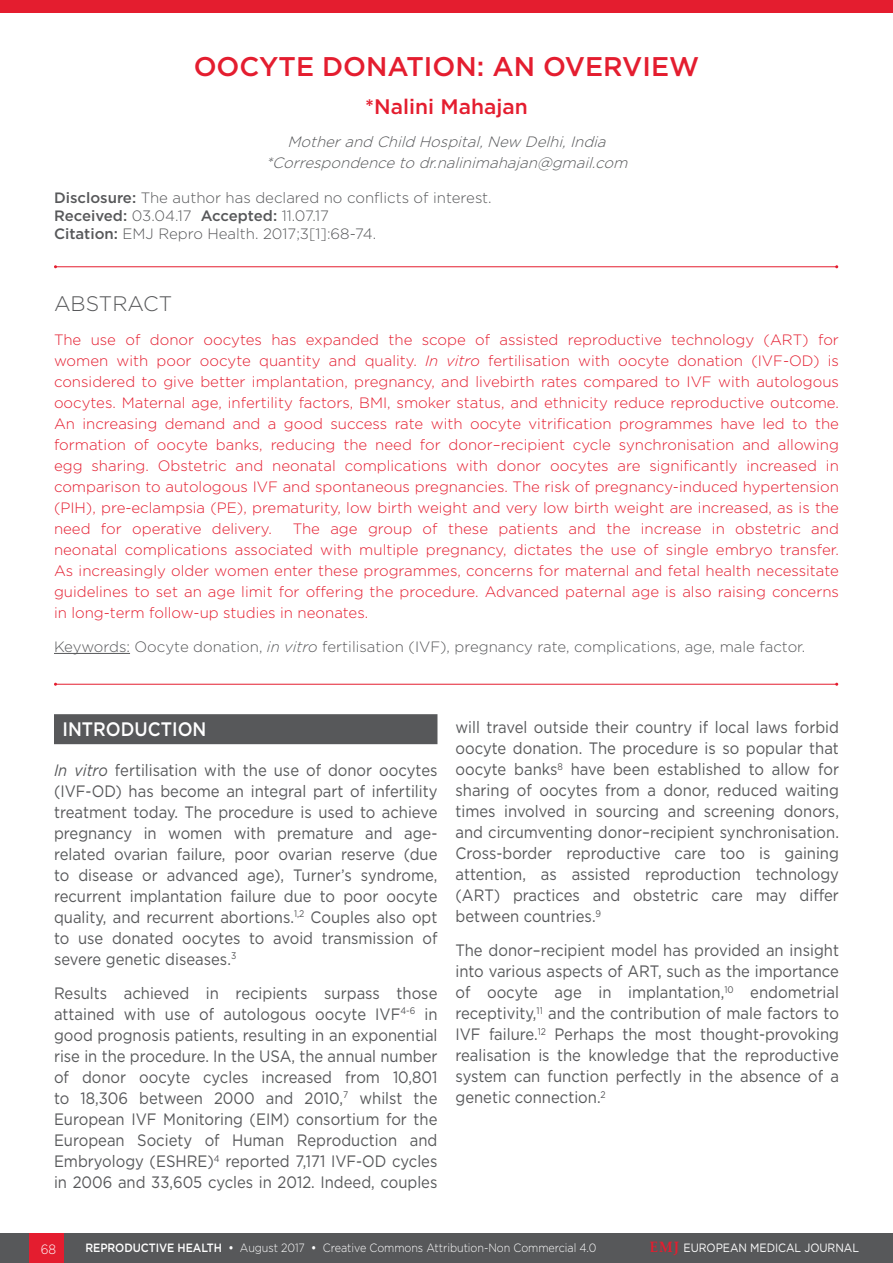
<style>
.page{position:relative;width:893px;height:1263px;background:#fff}
.page>*{position:absolute;margin:0;border:0;box-sizing:border-box;transform-origin:0 0}
._1__Title{font:500 27px "Gotham";color:#e41d2f}
._1__Title-2{font:500 21px "Gotham";color:#e41d2f}
._5__Abstract_Title{font:300 21px "Gotham";color:#57585a}
._8__Heading_1{font:500 19.5px "Gotham";color:#fff;scale:.9 1}
._11__Main_text{font:16.5px/21px "Gotham";color:#57585a;text-align:justify;scale:.9 1}
._6__Abstract_text{font:300 15px/21px "Gotham";color:#e41d2f;text-align:justify}
._5__Disclosure{font:300 15px "Gotham";color:#57585a}
._7__Keywords{font:300 15px "Gotham";color:#57585a}
._3__Bi-lines{font:italic 300 15px "Gotham";color:#57585a}
._5__Disclosure-2{font:500 15px "Gotham";letter-spacing:-.005em;color:#57585a}
.t1{font:300 13.5px "Gotham";color:#fff;scale:.9 1}
.t2{font:300 12px "Gotham";letter-spacing:-.005em;color:#fff;scale:.9 1}
.t3{font:12px "Gotham";letter-spacing:-.005em;color:#fff;scale:.9 1}
.s1{font-weight:500}
.s2{font-weight:300}
.s3{font-style:italic}
.s4{font-family:"Palatino Linotype";font-weight:700;font-size:15px;color:#e41d2f}
</style>
<div class="page">
<div style="left:0;top:1233px;width:893px;height:30px;background:#57585a"></div>
<div style="left:30px;top:1233px;width:34px;height:30px;background:#e41d2f"></div>
<hr style="left:54px;top:653px;width:76px;height:1px;background:#57585a">
<div style="left:54px;top:714px;width:383px;height:30px;background:#57585a"></div>
<div style="left:0;top:0;width:893px;height:12px;background:#e41d2f"></div>
<hr style="left:55px;top:684px;width:782px;height:1px;background:#e41d2f">
<hr style="left:55px;top:266px;width:782px;height:1px;background:#e41d2f">
<p class="_1__Title" style="left:194px;top:48px;width:507px">OOCYTE DONATION: AN OVERVIEW</p>
<p class="_1__Title-2" style="left:365px;top:92px;width:164px">*Nalini Mahajan</p>
<p class="_3__Bi-lines" style="left:287px;top:133px;width:325px">Motherand Child Hospital,New Delhi,India</p>
<p class="_3__Bi-lines" style="left:266px;top:154px;width:368px">*Correspondenceto dr.nalinimahajan@gmail.com</p>
<p class="_5__Disclosure" style="left:54px;top:189px;width:439px"><span class="s1">Disclosure:</span> The author has declared no conflicts of interest.</p>
<p class="_5__Disclosure-2" style="left:54px;top:206px;width:276px">Received: <span class="s2">03.04.17</span> Accepted: <span class="s2">11.07.17</span></p>
<p class="_5__Disclosure" style="left:54px;top:225px;width:324px"><span class="s1">Citation:</span> EMJ Repro Health. 2017;3[1]:68-74.</p>
<p class="_5__Abstract_Title" style="left:54px;top:291px;width:120px">ABSTRACT</p>
<p class="_6__Abstract_text" style="left:54px;top:329px;width:786px">The use of donor oocytes has expanded the scope of assisted reproductive technology (ART) for women with poor oocyte quantity and quality. <span class="s3">In vitro</span> fertilisation with oocyte donation (IVF-OD) is considered to give better implantation, pregnancy, and livebirth rates compared to IVF with autologous oocytes. Maternal age, infertility factors, BMI, smoker status, and ethnicity reduce reproductive outcome.<br>An increasing demand and a good success rate with oocyte vitrification programmes have led to the formation of oocyte banks, reducing the need for donor–recipient cycle synchronisation and allowing egg sharing. Obstetric and neonatal complications with donor oocytes are significantly increased in comparison to autologous IVF and spontaneous pregnancies. The risk of pregnancy-induced hypertension (PIH), pre-eclampsia (PE), prematurity, low birth weight and very low birth weight are increased, as is the need for operative delivery.</p>
<p class="_6__Abstract_text" style="left:54px;top:518px;width:786px;text-indent:239px">The age group of these patients and the increase in obstetric and neonatal complications associated with multiple pregnancy, dictates the use of single embryo transfer.<br>As increasingly older women enter these programmes, concerns for maternal and fetal health necessitate guidelines to set an age limit for offering the procedure. Advanced paternal age is also raising concerns in long-term follow-up studies in neonates.</p>
<p class="_7__Keywords" style="left:54px;top:637px;width:753px">Keywords: Oocyte donation, <span class="s3">in vitro</span> fertilisation (IVF), pregnancy rate, complications, age, male factor.</p>
<p class="_8__Heading_1" style="left:63px;top:716px;width:161px">INTRODUCTION</p>
<p class="_11__Main_text" style="left:54px;top:759px;width:428px"><span class="s3">In vitro</span> fertilisation with the use of donor oocytes (IVF-OD) has become an integral part of infertility treatment today. The procedure is used to achieve pregnancy in women with premature and age&shy;related ovarian failure, poor ovarian reserve (due to disease or advanced age), Turner’s syndrome, recurrent implantation failure due to poor oocyte quality, and recurrent abortions.<sup>1,2</sup> Couples also opt to use donated oocytes to avoid transmission of severe genetic diseases.<sup>3</sup></p>
<p class="_11__Main_text" style="left:54px;top:982px;width:428px">Results achieved in recipients surpass those attained with use of autologous oocyte IVF<sup>4-6</sup> in good prognosis patients, resulting in an exponential rise in the procedure. In the USA, the annual number of donor oocyte cycles increased from 10,801 to 18,306 between 2000 and 2010,<sup>7</sup> whilst the European IVF Monitoring (EIM) consortium for the European Society of Human Reproduction and Embryology (ESHRE)<sup>4</sup> reported 7,171 IVF-OD cycles in 2006 and 33,605 cycles in 2012. Indeed, couples</p>
<p class="_11__Main_text" style="left:455px;top:717px;width:428px">will travel outside their country if local laws forbid oocyte donation. The procedure is so popular that oocyte banks<sup>8</sup> have been established to allow for sharing of oocytes from a donor, reduced waiting times involved in sourcing and screening donors, and circumventing donor–recipient synchronisation.<br>Cross-border reproductive care too is gaining attention, as assisted reproduction technology (ART) practices and obstetric care may differ between countries.<sup>9</sup></p>
<p class="_11__Main_text" style="left:455px;top:939px;width:428px">The donor–recipient model has provided an insight into various aspects of ART, such as the importance of oocyte age in implantation,<sup>10</sup> endometrial receptivity,<sup>11</sup> and the contribution of male factors to IVF failure.<sup>12</sup> Perhaps the most thought-provoking realisation is the knowledge that the reproductive system can function perfectly in the absence of a genetic connection.<sup>2</sup></p>
<p class="t1" style="left:41px;top:1240px;width:19px">68</p>
<p class="t2" style="left:85px;top:1240px;width:569px"><span class="s1">REPRODUCTIVE HEALTH •</span> August 2017 <span class="s1">•</span> Creative Commons Attribution-Non Commercial 4.0</p>
<p class="t3" style="left:650px;top:1240px;width:234px"><span class="s4">EMJ</span> EUROPEAN MEDICAL JOURNAL</p>
</div>
